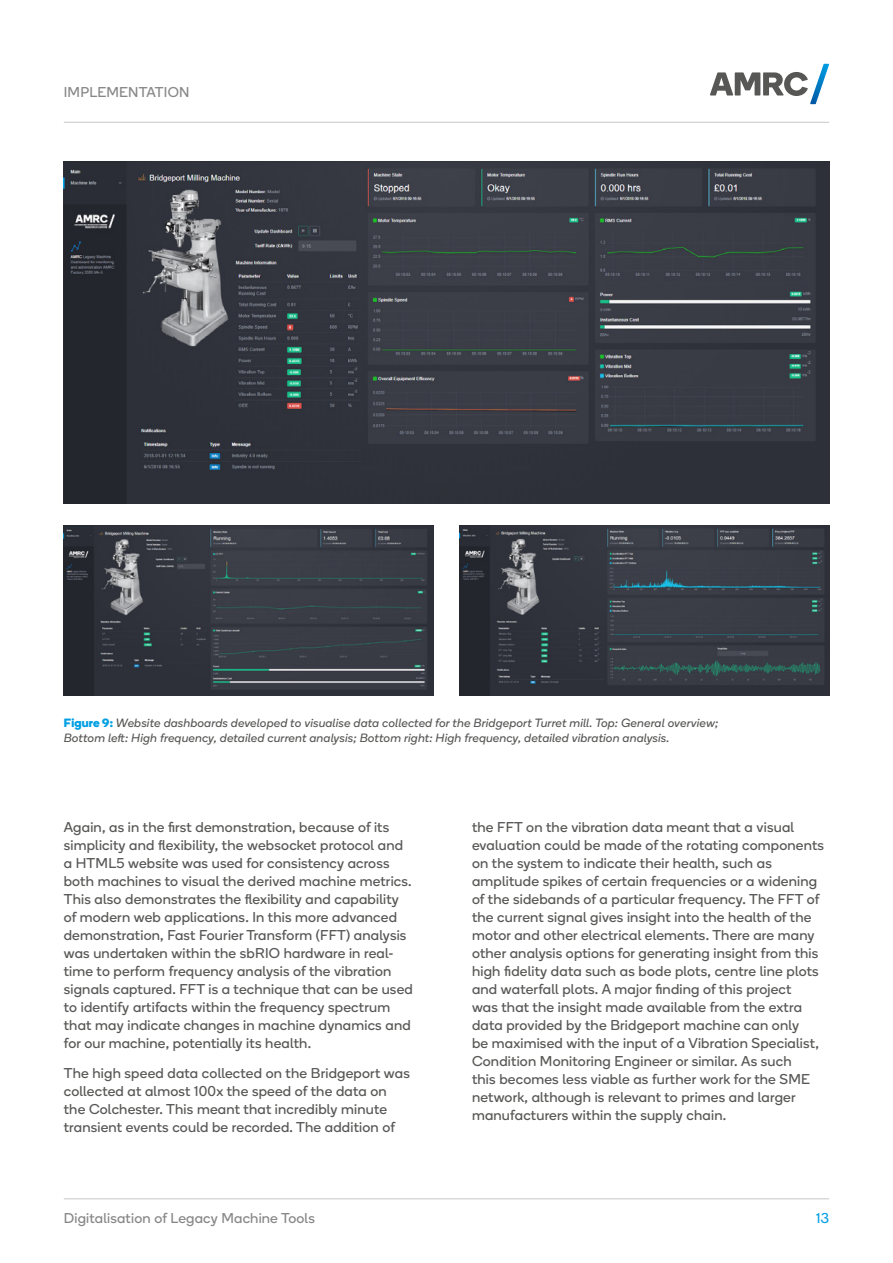
<style>
.page{position:relative;width:893px;height:1263px;background:#fff}
.page>*{position:absolute;margin:0;border:0;box-sizing:border-box;transform-origin:0 0}
.t1{font:14.25px/18px "Boing";letter-spacing:.015em;color:#575756}
.t2{font:14.25px "Boing";letter-spacing:.015em;color:#878787}
.t3{font:14.25px "Boing";color:#009fe3}
.t4{font:italic 12px/15px "Boing";letter-spacing:.015em;color:#575756}
.s1{font-weight:700;font-style:normal;color:#009fe3}
</style>
<div class="page">
<svg style="left:710px;top:64px;width:119px;height:40px"></svg>
<hr style="left:64px;top:1198px;width:765px;height:1px;background:#c6c6c6">
<hr style="left:64px;top:122px;width:765px;height:1px;background:#c6c6c6">
<img style="left:64px;top:162px;width:765px;height:341px">
<img style="left:64px;top:525px;width:370px;height:170px">
<img style="left:459px;top:525px;width:370px;height:170px">
<p class="t2" style="left:64px;top:83px;width:127px">IMPLEMENTATION</p>
<p class="t4" style="left:64px;top:715px;width:656px"><span class="s1">Figure 9:</span> Website dashboards developed to visualise data collected for the Bridgeport Turret mill. Top: General overview;<br>Bottom left: High frequency, detailed current analysis; Bottom right: High frequency, detailed vibration analysis.</p>
<p class="t1" style="left:64px;top:818px;width:351px">Again, as in the first demonstration, because of its simplicity and flexibility, the websocket protocol and a HTML5 website was used for consistency across both machines to visual the derived machine metrics.<br>This also demonstrates the flexibility and capability of modern web applications. In this more advanced demonstration, Fast Fourier Transform (FFT) analysis was undertaken within the sbRIO hardware in real&shy;time to perform frequency analysis of the vibration signals captured. FFT is a technique that can be used to identify artifacts within the frequency spectrum that may indicate changes in machine dynamics and for our machine, potentially its health.</p>
<p class="t1" style="left:64px;top:1064px;width:348px">The high speed data collected on the Bridgeport was collected at almost 100x the speed of the data on the Colchester. This meant that incredibly minute transient events could be recorded. The addition of</p>
<p class="t2" style="left:64px;top:1208px;width:253px">Digitalisation of Legacy Machine Tools</p>
<p class="t1" style="left:472px;top:818px;width:354px">the FFT on the vibration data meant that a visual evaluation could be made of the rotating components on the system to indicate their health, such as amplitude spikes of certain frequencies or a widening of the sidebands of a particular frequency. The FFT of the current signal gives insight into the health of the motor and other electrical elements. There are many other analysis options for generating insight from this high fidelity data such as bode plots, centre line plots and waterfall plots. A major finding of this project<br>was that the insight made available from the extra data provided by the Bridgeport machine can only<br>be maximised with the input of a Vibration Specialist, Condition Monitoring Engineer or similar. As such<br>this becomes less viable as further work for the SME network, although is relevant to primes and larger manufacturers within the supply chain.</p>
<p class="t3" style="left:816px;top:1208px;width:14px">13</p>
</div>
